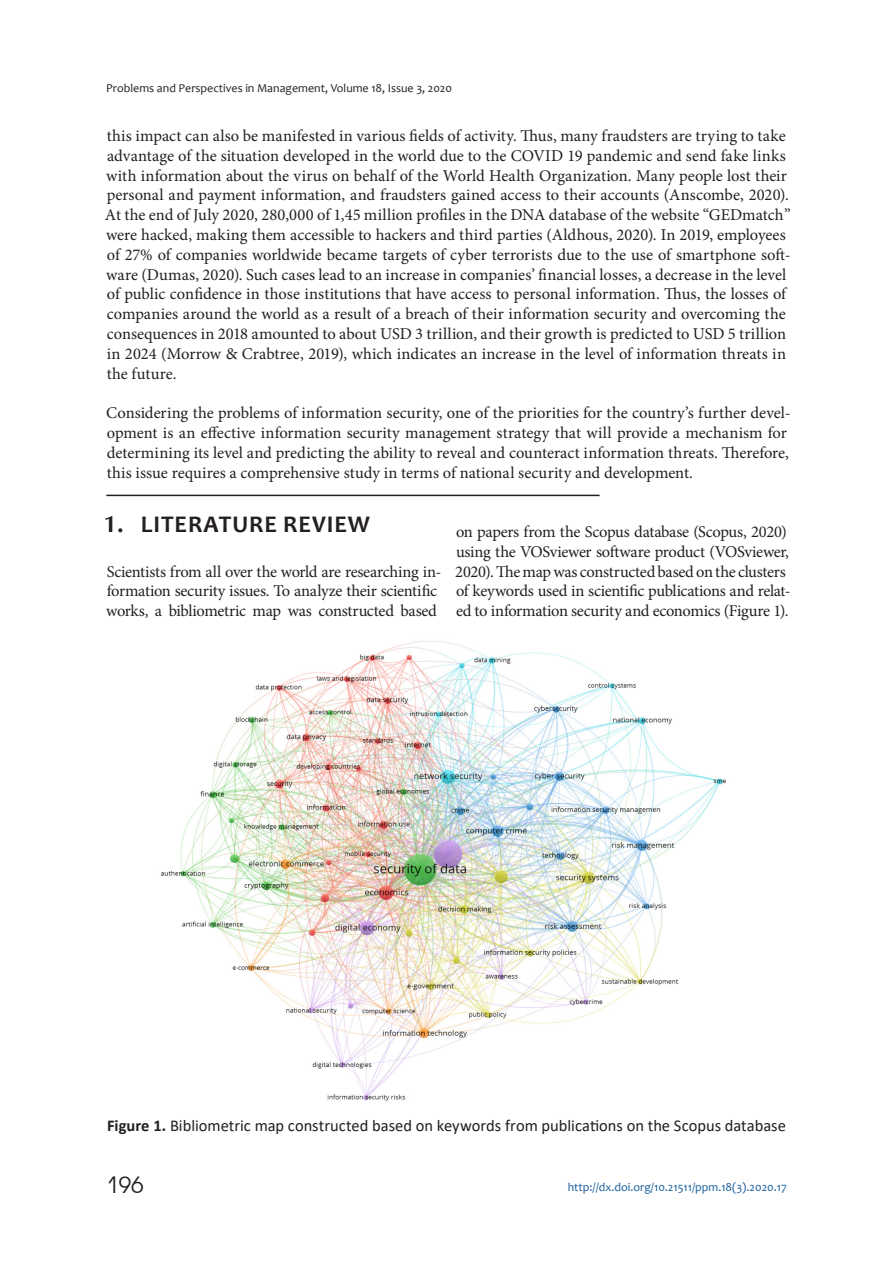
<style>
.page{position:relative;width:893px;height:1263px;background:#fff}
.page>*{position:absolute;margin:0;border:0;box-sizing:border-box;transform-origin:0 0}
.t1{font:700 24px "Candara";letter-spacing:.04em;color:#231f20}
.t2{font:22.5px "Avant Garde Gothic C";color:#231f20}
.t3{font:16.5px/19.8px "Minion Pro";color:#231f20}
.t4{font:16.5px "Calibri";color:#231f20}
.t5{font:12px "Candara";color:#231f20}
.t6{font:12px "Candara";color:#175d9e}
.s1{font-family:"AG Opus"}
.s2{font-weight:700}
</style>
<div class="page">
<hr style="left:106px;top:495px;width:494px;height:1px;background:#231f20">
<img style="left:161px;top:641px;width:565px;height:460px">
<p class="t5" style="left:106px;top:80px;width:347px">Problems and Perspectives in Management, Volume 18, Issue 3, 2020</p>
<p class="t3" style="left:105px;top:126px;width:687px">this impact can also be manifested in various fields of activity. Thus, many fraudsters are trying to take advantage of the situation developed in the world due to the COVID 19 pandemic and send fake links with information about the virus on behalf of the World Health Organization. Many people lost their personal and payment information, and fraudsters gained access to their accounts (Anscombe, 2020).<br>At the end of July 2020, 280,000 of 1,45 million profiles in the DNA database of the website “GEDmatch” were hacked, making them accessible to hackers and third parties (Aldhous, 2020). In 2019, employees of 27% of companies worldwide became targets of cyber terrorists due to the use of smartphone soft&shy;ware (Dumas, 2020). Such cases lead to an increase in companies’ financial losses, a decrease in the level of public confidence in those institutions that have access to personal information. Thus, the losses of companies around the world as a result of a breach of their information security and overcoming the consequences in 2018 amounted to about USD 3 trillion, and their growth is predicted to USD 5 trillion in 2024 (Morrow &amp; Crabtree, 2019), which indicates an increase in the level of information threats in the future.</p>
<p class="t3" style="left:106px;top:403px;width:686px">Considering the problems of information security, one of the priorities for the country’s further devel&shy;opment is an effective information security management strategy that will provide a mechanism for determining its level and predicting the ability to reveal and counteract information threats. Therefore, this issue requires a comprehensive study in terms of national security and development.</p>
<h1 class="t1" style="left:104px;top:509px;width:268px"><span class="s1">1.</span> LITERATURE REVIEW</h1>
<p class="t3" style="left:106px;top:561px;width:337px">Scientists from all over the world are researching in&shy;formation security issues. To analyze their scientific works, a bibliometric map was constructed based</p>
<p class="t3" style="left:455px;top:522px;width:337px">on papers from the Scopus database (Scopus, 2020) using the VOSviewer software product (VOSviewer, 2020). The map was constructed based on the clusters of keywords used in scientific publications and relat&shy;ed to information security and economics (Figure 1).</p>
<p class="t4" style="left:107px;top:1114px;width:680px"><span class="s2">Figure 1.</span> Bibliometric map constructed based on keywords from publications on the Scopus database</p>
<h2 class="t2" style="left:106px;top:1171px;width:39px">196</h2>
<p class="t6" style="left:568px;top:1179px;width:221px">http://dx.doi.org/10.21511/ppm.18(3).2020.17</p>
</div>
